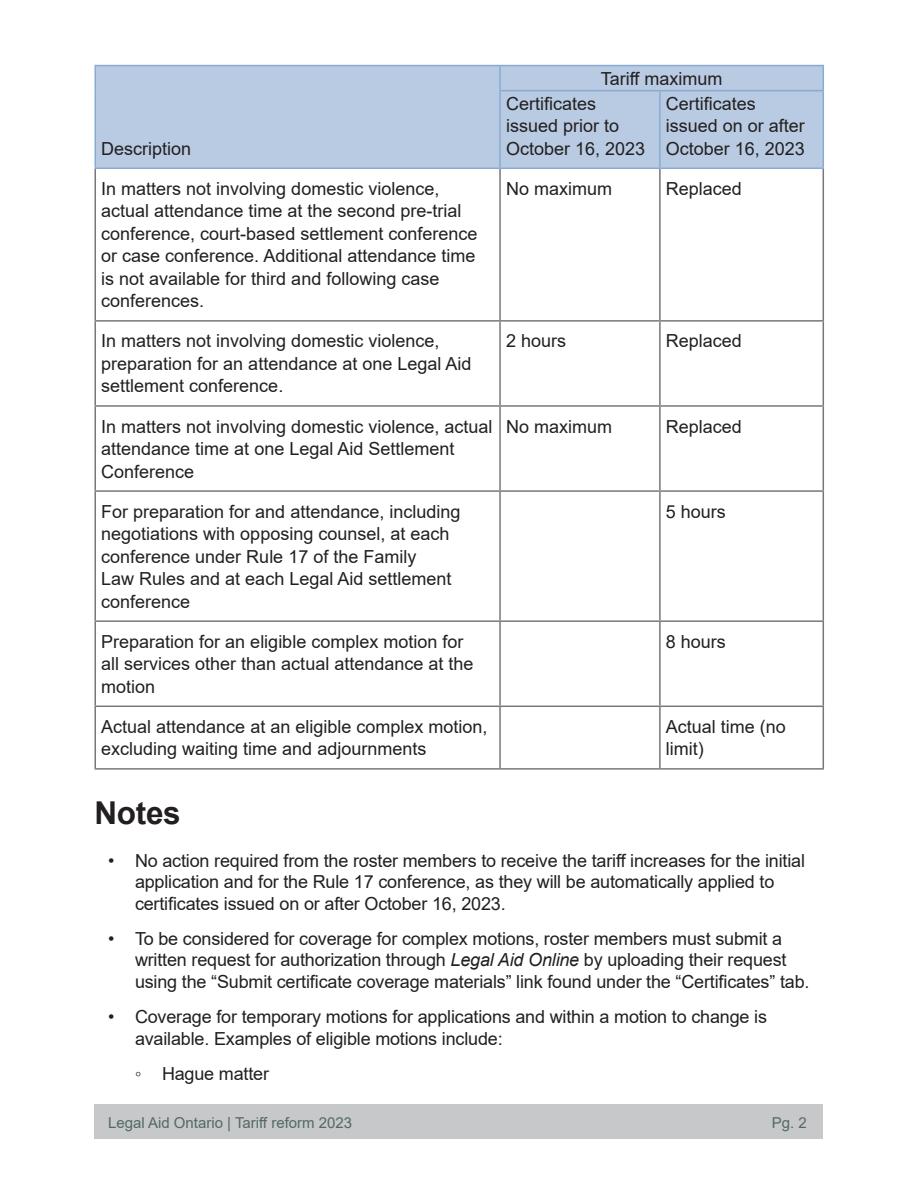
<style>
.page{position:relative;width:918px;height:1188px;background:#fff}
.page>*{position:absolute;margin:0;border:0;box-sizing:border-box;transform-origin:0 0}
.Heading_2{font:700 31.5px "Arial";letter-spacing:-.01em;color:#231f20}
.t1{font:18px/22.5px "Arial";color:#231f20}
.t2{font:15px "Arial";color:#546964}
.s1{font-style:italic}
.s2{font-family:"Tahoma"}
</style>
<div class="page">
<div style="left:94px;top:1104px;width:730px;height:34px;background:#c6c8c9"></div>
<div style="left:96px;top:66px;width:727px;height:102px;background:#b8cbe2"></div>
<hr style="left:94px;top:169px;width:2px;height:151px;background:#777877">
<hr style="left:499px;top:169px;width:2px;height:151px;background:#777877">
<hr style="left:659px;top:169px;width:2px;height:151px;background:#777877">
<hr style="left:823px;top:169px;width:1px;height:151px;background:#777877">
<hr style="left:94px;top:320px;width:406px;height:2px;background:#777877">
<hr style="left:94px;top:322px;width:2px;height:83px;background:#777877">
<hr style="left:500px;top:320px;width:160px;height:2px;background:#777877">
<hr style="left:499px;top:322px;width:2px;height:83px;background:#777877">
<hr style="left:660px;top:320px;width:164px;height:2px;background:#777877">
<hr style="left:659px;top:322px;width:2px;height:83px;background:#777877">
<hr style="left:823px;top:322px;width:1px;height:83px;background:#777877">
<hr style="left:94px;top:405px;width:406px;height:2px;background:#777877">
<hr style="left:94px;top:407px;width:2px;height:83px;background:#777877">
<hr style="left:500px;top:405px;width:160px;height:2px;background:#777877">
<hr style="left:499px;top:407px;width:2px;height:83px;background:#777877">
<hr style="left:660px;top:405px;width:164px;height:2px;background:#777877">
<hr style="left:659px;top:407px;width:2px;height:83px;background:#777877">
<hr style="left:823px;top:407px;width:1px;height:83px;background:#777877">
<hr style="left:94px;top:490px;width:406px;height:2px;background:#777877">
<hr style="left:94px;top:492px;width:2px;height:128px;background:#777877">
<hr style="left:500px;top:490px;width:160px;height:2px;background:#777877">
<hr style="left:499px;top:492px;width:2px;height:128px;background:#777877">
<hr style="left:660px;top:490px;width:164px;height:2px;background:#777877">
<hr style="left:659px;top:492px;width:2px;height:128px;background:#777877">
<hr style="left:823px;top:492px;width:1px;height:128px;background:#777877">
<hr style="left:94px;top:620px;width:406px;height:2px;background:#777877">
<hr style="left:94px;top:622px;width:2px;height:84px;background:#777877">
<hr style="left:500px;top:620px;width:160px;height:2px;background:#777877">
<hr style="left:499px;top:622px;width:2px;height:84px;background:#777877">
<hr style="left:660px;top:620px;width:164px;height:2px;background:#777877">
<hr style="left:659px;top:622px;width:2px;height:84px;background:#777877">
<hr style="left:823px;top:622px;width:1px;height:84px;background:#777877">
<hr style="left:94px;top:706px;width:406px;height:1px;background:#777877">
<hr style="left:94px;top:707px;width:2px;height:61px;background:#777877">
<hr style="left:500px;top:706px;width:160px;height:1px;background:#777877">
<hr style="left:499px;top:707px;width:2px;height:61px;background:#777877">
<hr style="left:660px;top:706px;width:164px;height:1px;background:#777877">
<hr style="left:659px;top:707px;width:2px;height:61px;background:#777877">
<hr style="left:823px;top:707px;width:1px;height:61px;background:#777877">
<hr style="left:94px;top:768px;width:406px;height:2px;background:#777877">
<hr style="left:500px;top:768px;width:160px;height:2px;background:#777877">
<hr style="left:660px;top:768px;width:164px;height:2px;background:#777877">
<hr style="left:94px;top:65px;width:406px;height:1px;background:#8aaad3">
<hr style="left:94px;top:66px;width:2px;height:25px;background:#8aaad3">
<hr style="left:500px;top:65px;width:160px;height:1px;background:#8aaad3">
<hr style="left:499px;top:66px;width:2px;height:24px;background:#8aaad3">
<hr style="left:660px;top:65px;width:164px;height:1px;background:#8aaad3">
<svg style="left:823px;top:66px;width:1px;height:24px"></svg>
<hr style="left:94px;top:91px;width:2px;height:77px;background:#8aaad3">
<hr style="left:499px;top:90px;width:161px;height:1px;background:#8aaad3">
<hr style="left:499px;top:91px;width:2px;height:77px;background:#8aaad3">
<hr style="left:660px;top:90px;width:164px;height:1px;background:#8aaad3">
<hr style="left:659px;top:91px;width:2px;height:77px;background:#8aaad3">
<hr style="left:823px;top:91px;width:1px;height:77px;background:#8aaad3">
<hr style="left:94px;top:168px;width:406px;height:1px;background:#8aaad3">
<hr style="left:500px;top:168px;width:160px;height:1px;background:#8aaad3">
<hr style="left:660px;top:168px;width:164px;height:1px;background:#8aaad3">
<p class="t1" style="left:101px;top:137px;width:92px">Description</p>
<p class="t1" style="left:601px;top:67px;width:123px">Tariff maximum</p>
<p class="t1" style="left:506px;top:92px;width:141px">Certificates issued prior to<br>October 16, 2023</p>
<p class="t1" style="left:666px;top:92px;width:141px">Certificates issued on or after<br>October 16, 2023</p>
<p class="t1" style="left:101px;top:177px;width:378px">In matters not involving domestic violence, actual attendance time at the second pre-trial conference, court-based settlement conference or case conference. Additional attendance time is not available for third and following case conferences.</p>
<p class="t1" style="left:506px;top:177px;width:108px">No maximum</p>
<p class="t1" style="left:666px;top:177px;width:78px">Replaced</p>
<p class="t1" style="left:101px;top:330px;width:372px">In matters not involving domestic violence, preparation for an attendance at one Legal Aid settlement conference.</p>
<p class="t1" style="left:506px;top:330px;width:62px">2 hours</p>
<p class="t1" style="left:666px;top:330px;width:78px">Replaced</p>
<p class="t1" style="left:101px;top:415px;width:393px">In matters not involving domestic violence, actual attendance time at one Legal Aid Settlement<br>Conference</p>
<p class="t1" style="left:506px;top:415px;width:108px">No maximum</p>
<p class="t1" style="left:666px;top:415px;width:78px">Replaced</p>
<p class="t1" style="left:101px;top:500px;width:361px">For preparation for and attendance, including negotiations with opposing counsel, at each conference under Rule 17 of the Family<br>Law Rules and at each Legal Aid settlement conference</p>
<p class="t1" style="left:666px;top:500px;width:62px">5 hours</p>
<p class="t1" style="left:101px;top:630px;width:374px">Preparation for an eligible complex motion for all services other than actual attendance at the motion</p>
<p class="t1" style="left:666px;top:630px;width:62px">8 hours</p>
<p class="t1" style="left:101px;top:715px;width:388px">Actual attendance at an eligible complex motion, excluding waiting time and adjournments</p>
<p class="t1" style="left:666px;top:715px;width:122px">Actual time (no limit)</p>
<h2 class="Heading_2" style="left:94px;top:791px;width:88px">Notes</h2>
<p class="t1" style="left:135px;top:849px;width:672px;line-height:21.6px;text-indent:-27px">• No action required from the roster members to receive the tariff increases for the initial application and for the Rule 17 conference, as they will be automatically applied to certificates issued on or after October 16, 2023.</p>
<p class="t1" style="left:135px;top:928px;width:676px;line-height:21.6px;text-indent:-27px">• To be considered for coverage for complex motions, roster members must submit a written request for authorization through <span class="s1">Legal Aid Online</span> by uploading their request using the “Submit certificate coverage materials” link found under the “Certificates” tab.</p>
<p class="t1" style="left:135px;top:1006px;width:634px;line-height:21.6px;text-indent:-27px">• Coverage for temporary motions for applications and within a motion to change is available. Examples of eligible motions include:</p>
<p class="t1" style="left:135px;top:1062px;width:136px"><span class="s2">◦</span> Hague matter</p>
<p class="t2" style="left:108px;top:1112px;width:246px">Legal Aid Ontario | Tariff reform 2023</p>
<p class="t2" style="left:772px;top:1112px;width:37px">Pg. 2</p>
</div>
